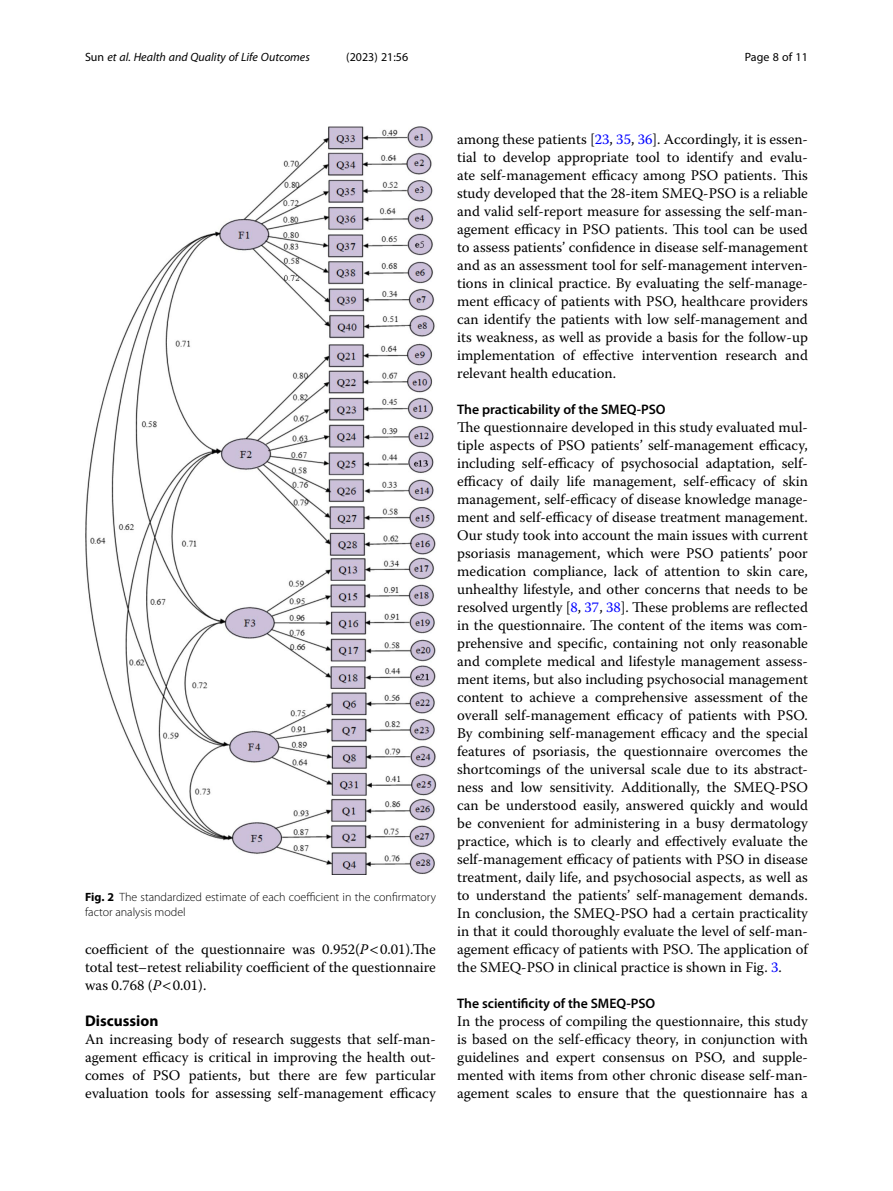
<style>
.page{position:relative;width:893px;height:1191px;background:#fff}
.page>*{position:absolute;margin:0;border:0;box-sizing:border-box;transform-origin:0 0}
.Head_1{font:700 15.45px "Myriad Pro";color:#000}
.Body_Text{font:14.7px/18px "Warnock Pro";color:#000;text-align:justify}
.Head_2{font:600 13.8px "Myriad Pro";color:#000}
.Figure_Caption{font:300 12px/15px "Myriad Pro";color:#000}
.t1{font:italic 12px "Myriad Pro";color:#000}
.t2{font:12px "Myriad Pro";color:#000}
.s1{font-style:normal}
.s2{font-weight:700}
.s3{font-style:italic}
.s4{color:#00f}
</style>
<div class="page">
<img style="left:85px;top:126px;width:351px;height:748px">
<p class="t1" style="left:85px;top:50px;width:226px"><span class="s1">Sun</span> et al. Health and Quality of Life Outcomes</p>
<p class="t2" style="left:346px;top:50px;width:63px">(2023) 21:56</p>
<p class="t2" style="left:745px;top:50px;width:65px">Page 8 of 11</p>
<p class="Figure_Caption" style="left:85px;top:890px;width:352px"><span class="s2">Fig. 2</span> The standardized estimate of each coefficient in the confirmatory factor analysis model</p>
<p class="Body_Text" style="left:85px;top:940px;width:352px">coefficient of the questionnaire was 0.952(<span class="s3">P</span> 0.01).The total test–retest reliability coefficient of the questionnaire was 0.768 (<span class="s3">P</span> 0.01).</p>
<p class="Head_1" style="left:85px;top:1011px;width:75px">Discussion</p>
<p class="Body_Text" style="left:85px;top:1030px;width:352px">An increasing body of research suggests that self-man&shy;agement efficacy is critical in improving the health out&shy;comes of PSO patients, but there are few particular evaluation tools for assessing self-management efficacy</p>
<p class="Body_Text" style="left:457px;top:130px;width:352px">among these patients [<span class="s4">23</span>, <span class="s4">35</span>, <span class="s4">36</span>]. Accordingly, it is essen&shy;tial to develop appropriate tool to identify and evalu&shy;ate self-management efficacy among PSO patients. This study developed that the 28-item SMEQ-PSO is a reliable and valid self-report measure for assessing the self-man&shy;agement efficacy in PSO patients. This tool can be used to assess patients’ confidence in disease self-management and as an assessment tool for self-management interven&shy;tions in clinical practice. By evaluating the self-manage&shy;ment efficacy of patients with PSO, healthcare providers can identify the patients with low self-management and its weakness, as well as provide a basis for the follow-up implementation of effective intervention research and relevant health education.</p>
<p class="Head_2" style="left:457px;top:401px;width:210px">The practicability of the SMEQ-PSO</p>
<p class="Body_Text" style="left:457px;top:418px;width:352px">The questionnaire developed in this study evaluated mul&shy;tiple aspects of PSO patients’ self-management efficacy, including self-efficacy of psychosocial adaptation, self&shy;efficacy of daily life management, self-efficacy of skin management, self-efficacy of disease knowledge manage&shy;ment and self-efficacy of disease treatment management.<br>Our study took into account the main issues with current psoriasis management, which were PSO patients’ poor medication compliance, lack of attention to skin care, unhealthy lifestyle, and other concerns that needs to be resolved urgently [<span class="s4">8</span>, <span class="s4">37</span>, <span class="s4">38</span>]. These problems are reflected in the questionnaire. The content of the items was com&shy;prehensive and specific, containing not only reasonable and complete medical and lifestyle management assess&shy;ment items, but also including psychosocial management content to achieve a comprehensive assessment of the overall self-management efficacy of patients with PSO.<br>By combining self-management efficacy and the special features of psoriasis, the questionnaire overcomes the shortcomings of the universal scale due to its abstract&shy;ness and low sensitivity. Additionally, the SMEQ-PSO can be understood easily, answered quickly and would be convenient for administering in a busy dermatology practice, which is to clearly and effectively evaluate the self-management efficacy of patients with PSO in disease treatment, daily life, and psychosocial aspects, as well as to understand the patients’ self-management demands.<br>In conclusion, the SMEQ-PSO had a certain practicality in that it could thoroughly evaluate the level of self-man&shy;agement efficacy of patients with PSO. The application of the SMEQ-PSO in clinical practice is shown in Fig. <span class="s4">3</span>.</p>
<p class="Head_2" style="left:457px;top:995px;width:200px">The scientificity of the SMEQ-PSO</p>
<p class="Body_Text" style="left:457px;top:1012px;width:352px">In the process of compiling the questionnaire, this study is based on the self-efficacy theory, in conjunction with guidelines and expert consensus on PSO, and supple&shy;mented with items from other chronic disease self-man&shy;agement scales to ensure that the questionnaire has a</p>
</div>
